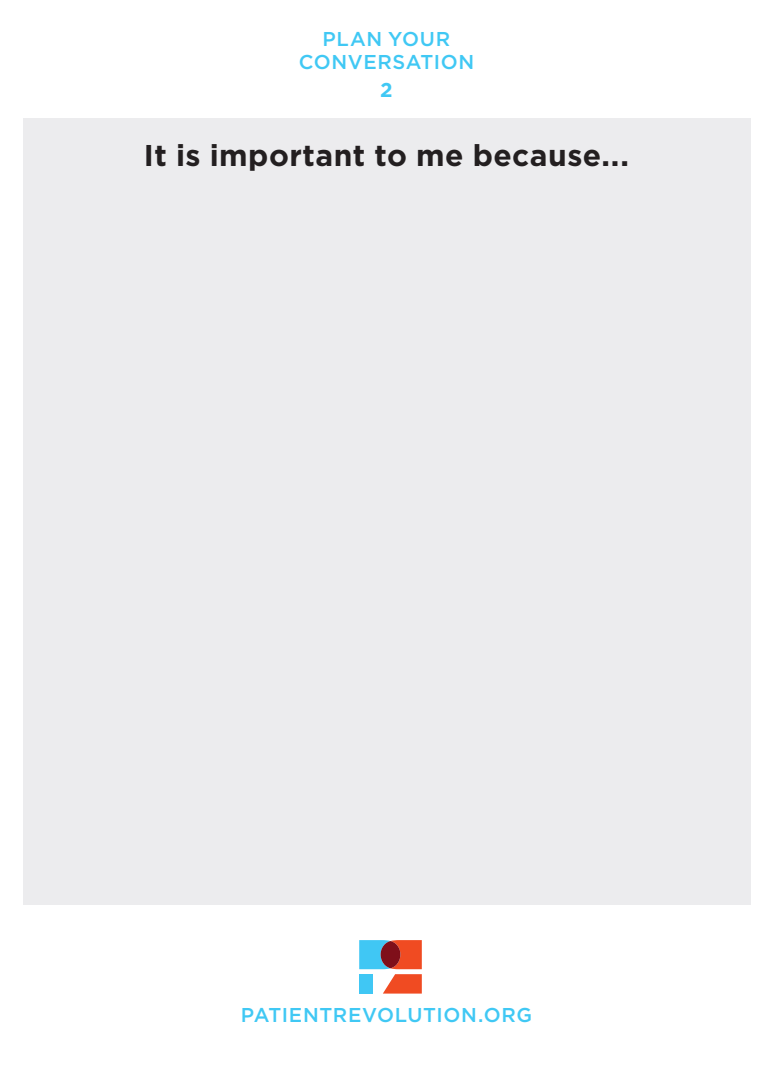
<style>
.page{position:relative;width:773px;height:1078px;background:#fff}
.page>*{position:absolute;margin:0;border:0;box-sizing:border-box;transform-origin:0 0}
.big_head{font:700 30px "Gotham";letter-spacing:.015em;color:#231f20}
.big_head-2{font:500 20px "Gotham";letter-spacing:.03em;color:#40c8f4}
.big_head-3{font:700 20px "Gotham";color:#40c8f4}
</style>
<div class="page">
<div style="left:23px;top:118px;width:727px;height:786px;background:#ececee"></div>
<svg style="left:359px;top:940px;width:63px;height:53px"></svg>
<div style="left:359px;top:973px;width:14px;height:20px;background:#40c7f4"></div>
<p class="big_head-2" style="left:322px;top:26px;width:129px">PLAN YOUR</p>
<p class="big_head-2" style="left:298px;top:49px;width:177px">CONVERSATION</p>
<p class="big_head-3" style="left:380px;top:76px;width:14px">2</p>
<p class="big_head" style="left:144px;top:135px;width:486px">It is important to me because...</p>
<p class="big_head-2" style="left:241px;top:1001px;width:292px">PATIENTREVOLUTION.ORG</p>
</div>
